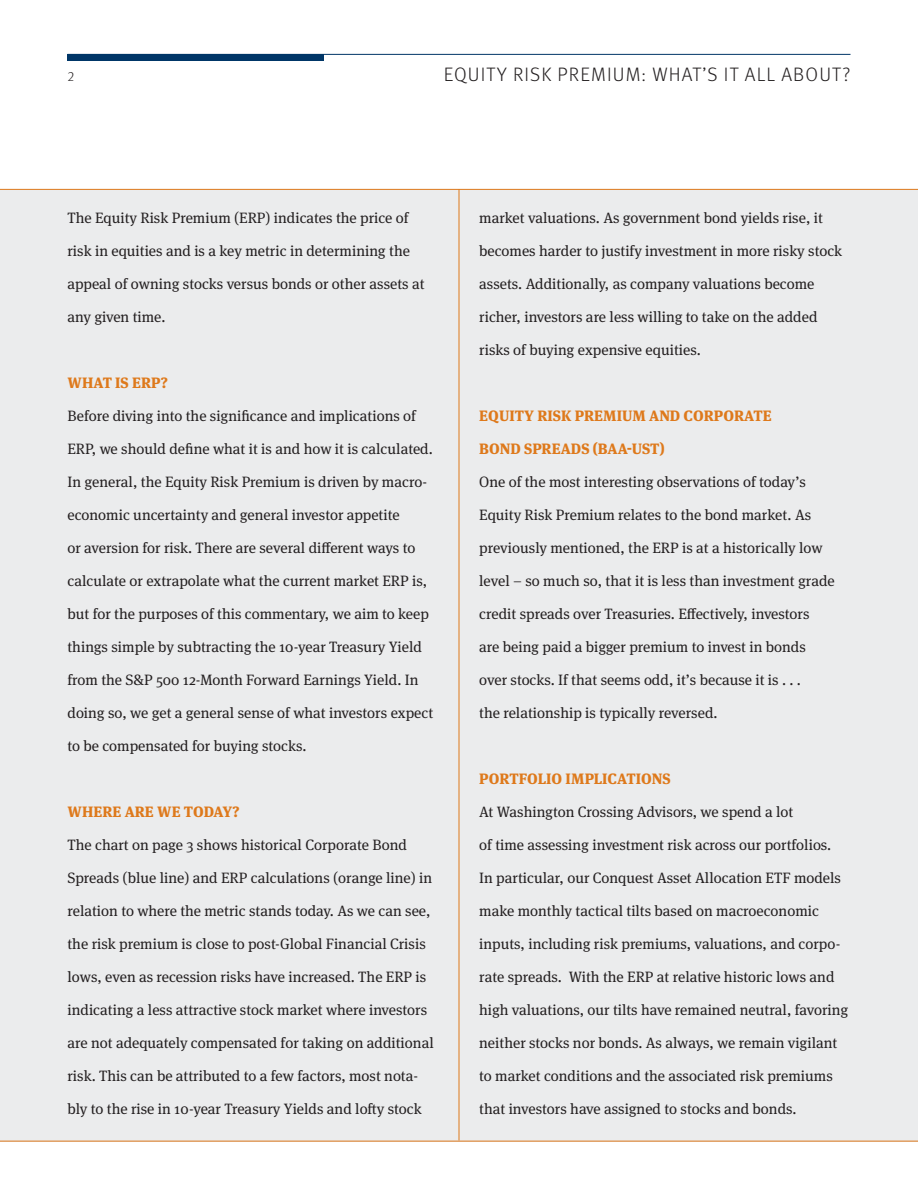
<style>
.page{position:relative;width:918px;height:1188px;background:#fff}
.page>*{position:absolute;margin:0;border:0;box-sizing:border-box;transform-origin:0 0}
.t1{font:300 19.5px "Meta Pro";letter-spacing:.06em;color:#231f20}
.t2{font:15px "Meta Serif Pro";color:#231f20}
.t3{font:800 15px "Meta Serif Pro";color:#de791b}
.t4{font:300 13.5px "Meta Pro";color:#231f20}
</style>
<div class="page">
<div style="left:0;top:189px;width:918px;height:953px;background:#ebeced"></div>
<hr style="left:459px;top:189px;width:1px;height:951px;background:#de791b">
<hr style="left:0;top:1141px;width:918px;height:1px;background:#de791b">
<hr style="left:0;top:189px;width:918px;height:1px;background:#de791b">
<div style="left:68px;top:54px;width:256px;height:7px;background:#003667"></div>
<hr style="left:68px;top:54px;width:782px;height:1px;background:#003667">
<p class="t4" style="left:68px;top:67px;width:8px">2</p>
<p class="t1" style="left:444px;top:61px;width:408px">EQUITY RISK PREMIUM: WHAT’S IT ALL ABOUT?</p>
<p class="t2" style="left:68px;top:207px;width:343px">The Equity Risk Premium (ERP) indicates the price of</p>
<p class="t2" style="left:68px;top:240px;width:344px">risk in equities and is a key metric in determining the</p>
<p class="t2" style="left:68px;top:273px;width:359px">appeal of owning stocks versus bonds or other assets at</p>
<p class="t2" style="left:68px;top:306px;width:100px">any given time.</p>
<p class="t3" style="left:68px;top:370px;width:102px">WHAT IS ERP?</p>
<p class="t2" style="left:68px;top:405px;width:350px">Before diving into the significance and implications of</p>
<p class="t2" style="left:68px;top:438px;width:367px">ERP, we should define what it is and how it is calculated.</p>
<p class="t2" style="left:68px;top:471px;width:361px">In general, the Equity Risk Premium is driven by macro-</p>
<p class="t2" style="left:68px;top:504px;width:334px">economic uncertainty and general investor appetite</p>
<p class="t2" style="left:68px;top:537px;width:349px">or aversion for risk. There are several different ways to</p>
<p class="t2" style="left:68px;top:570px;width:361px">calculate or extrapolate what the current market ERP is,</p>
<p class="t2" style="left:68px;top:603px;width:363px">but for the purposes of this commentary, we aim to keep</p>
<p class="t2" style="left:68px;top:636px;width:356px">things simple by subtracting the 10-year Treasury Yield</p>
<p class="t2" style="left:68px;top:669px;width:353px">from the S&amp;P 500 12-Month Forward Earnings Yield. In</p>
<p class="t2" style="left:68px;top:702px;width:367px">doing so, we get a general sense of what investors expect</p>
<p class="t2" style="left:68px;top:735px;width:241px">to be compensated for buying stocks.</p>
<p class="t3" style="left:68px;top:799px;width:174px">WHERE ARE WE TODAY?</p>
<p class="t2" style="left:68px;top:834px;width:341px">The chart on page 3 shows historical Corporate Bond</p>
<p class="t2" style="left:68px;top:867px;width:366px">Spreads (blue line) and ERP calculations (orange line) in</p>
<p class="t2" style="left:68px;top:900px;width:365px">relation to where the metric stands today. As we can see,</p>
<p class="t2" style="left:68px;top:933px;width:360px">the risk premium is close to post-Global Financial Crisis</p>
<p class="t2" style="left:68px;top:966px;width:360px">lows, even as recession risks have increased. The ERP is</p>
<p class="t2" style="left:68px;top:999px;width:361px">indicating a less attractive stock market where investors</p>
<p class="t2" style="left:68px;top:1032px;width:368px">are not adequately compensated for taking on additional</p>
<p class="t2" style="left:68px;top:1065px;width:352px">risk. This can be attributed to a few factors, most nota-</p>
<p class="t2" style="left:68px;top:1098px;width:356px">bly to the rise in 10-year Treasury Yields and lofty stock</p>
<p class="t2" style="left:479px;top:207px;width:345px">market valuations. As government bond yields rise, it</p>
<p class="t2" style="left:479px;top:240px;width:364px">becomes harder to justify investment in more risky stock</p>
<p class="t2" style="left:479px;top:273px;width:337px">assets. Additionally, as company valuations become</p>
<p class="t2" style="left:479px;top:306px;width:340px">richer, investors are less willing to take on the added</p>
<p class="t2" style="left:479px;top:339px;width:223px">risks of buying expensive equities.</p>
<p class="t3" style="left:479px;top:403px;width:294px">EQUITY RISK PREMIUM AND CORPORATE</p>
<p class="t3" style="left:479px;top:436px;width:187px">BOND SPREADS (BAA-UST)</p>
<p class="t2" style="left:479px;top:471px;width:328px">One of the most interesting observations of today’s</p>
<p class="t2" style="left:479px;top:504px;width:333px">Equity Risk Premium relates to the bond market. As</p>
<p class="t2" style="left:479px;top:537px;width:345px">previously mentioned, the ERP is at a historically low</p>
<p class="t2" style="left:479px;top:570px;width:357px">level – so much so, that it is less than investment grade</p>
<p class="t2" style="left:479px;top:603px;width:332px">credit spreads over Treasuries. Effectively, investors</p>
<p class="t2" style="left:479px;top:636px;width:328px">are being paid a bigger premium to invest in bonds</p>
<p class="t2" style="left:479px;top:669px;width:323px">over stocks. If that seems odd, it’s because it is . . .</p>
<p class="t2" style="left:479px;top:702px;width:240px">the relationship is typically reversed.</p>
<p class="t3" style="left:479px;top:766px;width:193px">PORTFOLIO IMPLICATIONS</p>
<p class="t2" style="left:479px;top:801px;width:316px">At Washington Crossing Advisors, we spend a lot</p>
<p class="t2" style="left:479px;top:834px;width:354px">of time assessing investment risk across our portfolios.</p>
<p class="t2" style="left:479px;top:867px;width:363px">In particular, our Conquest Asset Allocation ETF models</p>
<p class="t2" style="left:479px;top:900px;width:341px">make monthly tactical tilts based on macroeconomic</p>
<p class="t2" style="left:479px;top:933px;width:363px">inputs, including risk premiums, valuations, and corpo-</p>
<p class="t2" style="left:479px;top:966px;width:357px">rate spreads. With the ERP at relative historic lows and</p>
<p class="t2" style="left:479px;top:999px;width:371px">high valuations, our tilts have remained neutral, favoring</p>
<p class="t2" style="left:479px;top:1032px;width:360px">neither stocks nor bonds. As always, we remain vigilant</p>
<p class="t2" style="left:479px;top:1065px;width:355px">to market conditions and the associated risk premiums</p>
<p class="t2" style="left:479px;top:1098px;width:319px">that investors have assigned to stocks and bonds.</p>
</div>
